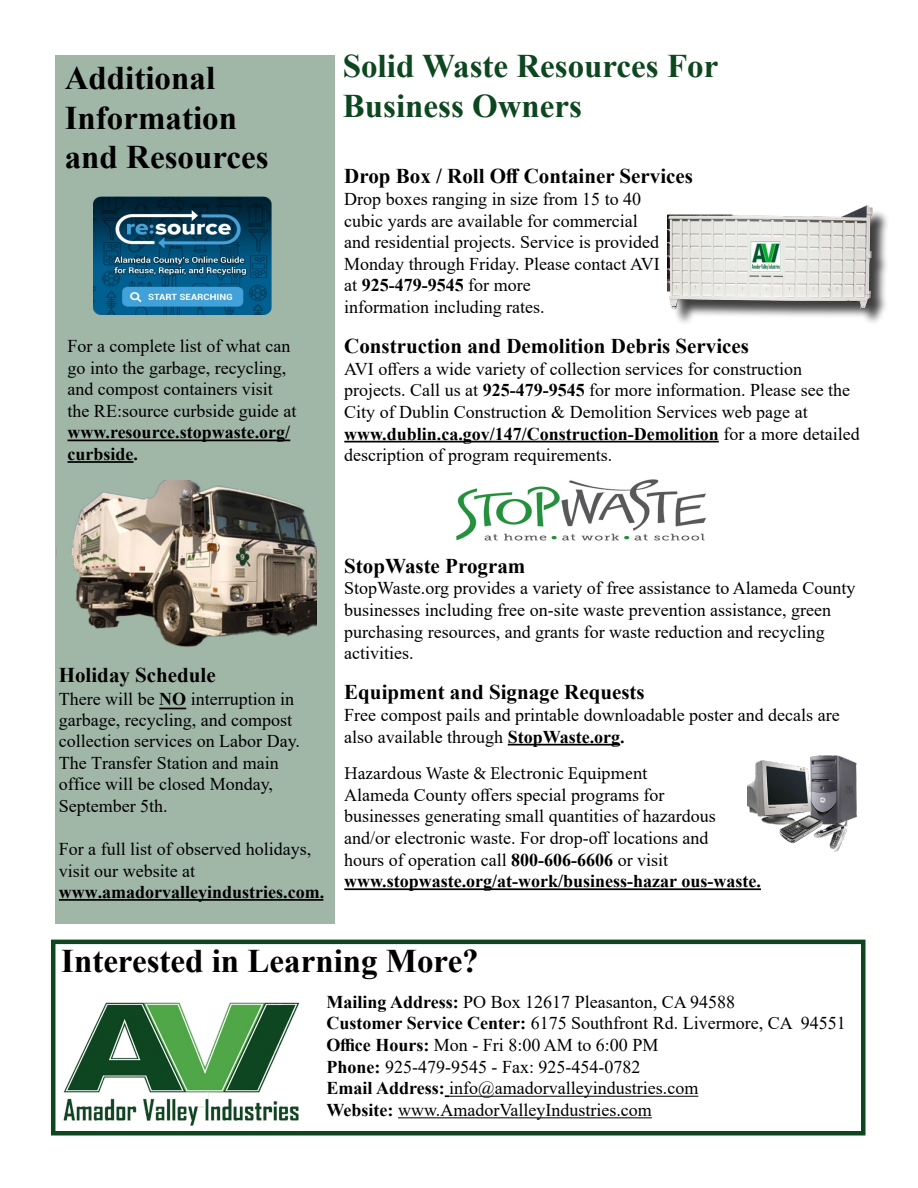
<style>
.page{position:relative;width:918px;height:1188px;background:#fff}
.page>*{position:absolute;margin:0;border:0;box-sizing:border-box;transform-origin:0 0}
.Headline_2{font:700 33px/39.6px "Times New Roman";color:#000}
.Headline_2-2{font:700 33px "Times New Roman";color:#0c471f}
.headline_3{font:700 21px "Times New Roman";color:#000}
.Paragraph{font:700 21px "Times New Roman";color:#000}
.Paragraph-2{font:18px/21.6px "Times New Roman";color:#000}
.Paragraph-3{font:700 18px/21.6px "Times New Roman";color:#000}
.t1{font:18px "Minion Pro";letter-spacing:-.005em;color:#000}
.s1{font-weight:700}
</style>
<div class="page">
<div style="left:55px;top:55px;width:280px;height:869px;background:#a0b7a8"></div>
<hr style="left:449px;top:1096px;width:249px;height:1px;background:#000">
<hr style="left:398px;top:1117px;width:254px;height:1px;background:#000">
<div style="left:670px;top:209px;width:219px;height:117px;background:#000;opacity:.75"></div>
<img style="left:668px;top:205px;width:205px;height:106px">
<img style="left:456px;top:479px;width:250px;height:62px">
<img style="left:747px;top:756px;width:110px;height:96px">
<img style="left:93px;top:196px;width:179px;height:119px">
<img style="left:56px;top:480px;width:260px;height:167px">
<div style="left:51px;top:940px;width:815px;height:196px;border:4px solid #0c471f"></div>
<img style="left:63px;top:1002px;width:237px;height:124px">
<hr style="left:344px;top:441px;width:375px;height:1px;background:#000">
<hr style="left:508px;top:744px;width:112px;height:1px;background:#000">
<hr style="left:344px;top:888px;width:417px;height:2px;background:#000">
<hr style="left:68px;top:440px;width:222px;height:1px;background:#000">
<hr style="left:68px;top:461px;width:66px;height:2px;background:#000">
<hr style="left:59px;top:899px;width:264px;height:2px;background:#000">
<svg style="left:159px;top:708px;width:27px;height:1px"></svg>
<h2 class="Headline_2" style="left:65px;top:57px;width:152px">Additional</h2>
<h2 class="Headline_2" style="left:65px;top:97px;width:205px">Information and Resources</h2>
<p class="Paragraph-2" style="left:68px;top:335px;width:230px">For a complete list of what can go into the garbage, recycling, and compost containers visit the RE:source curbside guide at</p>
<p class="Paragraph-3" style="left:68px;top:421px;width:224px">www.resource.stopwaste.org/ curbside.</p>
<h2 class="Headline_2-2" style="left:343px;top:42px;width:377px">Solid Waste Resources For</h2>
<h2 class="Headline_2-2" style="left:343px;top:82px;width:241px">Business Owners</h2>
<h3 class="headline_3" style="left:344px;top:161px;width:350px">Drop Box / Roll Off Container Services</h3>
<p class="Paragraph-2" style="left:344px;top:188px;width:317px">Drop boxes ranging in size from 15 to 40 cubic yards are available for commercial and residential projects. Service is provided Monday through Friday. Please contact AVI at <span class="s1">925-479-9545</span> for more</p>
<p class="Paragraph-2" style="left:344px;top:296px;width:202px">information including rates.</p>
<h3 class="headline_3" style="left:344px;top:331px;width:406px">Construction and Demolition Debris Services</h3>
<p class="Paragraph-2" style="left:344px;top:357px;width:459px">AVI offers a wide variety of collection services for construction</p>
<p class="Paragraph-2" style="left:344px;top:379px;width:507px">projects. Call us at <span class="s1">925-479-9545</span> for more information. Please see the<br>City of Dublin Construction &amp; Demolition Services web page at</p>
<p class="Paragraph-2" style="left:344px;top:422px;width:517px"><span class="s1">www.dublin.ca.gov/147/Construction-Demolition</span> for a more detailed description of program requirements.</p>
<p class="Paragraph" style="left:59px;top:660px;width:158px">Holiday Schedule</p>
<p class="Paragraph-2" style="left:59px;top:687px;width:243px">There will be <span class="s1">NO</span> interruption in garbage, recycling, and compost collection services on Labor Day.<br>The Transfer Station and main office will be closed Monday,<br>September 5th.</p>
<p class="Paragraph-2" style="left:59px;top:838px;width:267px">For a full list of observed holidays, visit our website at <span class="s1">www.amadorvalleyindustries.com.</span></p>
<h3 class="headline_3" style="left:344px;top:551px;width:183px">StopWaste Program</h3>
<p class="Paragraph-2" style="left:344px;top:577px;width:513px">StopWaste.org provides a variety of free assistance to Alameda County businesses including free on-site waste prevention assistance, green purchasing resources, and grants for waste reduction and recycling activities.</p>
<h3 class="headline_3" style="left:344px;top:677px;width:302px">Equipment and Signage Requests</h3>
<p class="Paragraph-2" style="left:344px;top:704px;width:497px">Free compost pails and printable downloadable poster and decals are also available through <span class="s1">StopWaste.org.</span></p>
<p class="t1" style="left:344px;top:761px;width:305px">Hazardous Waste &amp; Electronic Equipment</p>
<p class="Paragraph-2" style="left:344px;top:783px;width:322px">Alameda County offers special programs for</p>
<p class="Paragraph-2" style="left:344px;top:805px;width:373px">businesses generating small quantities of hazardous and/or electronic waste. For drop-off locations and hours of operation call <span class="s1">800-606-6606</span> or visit</p>
<p class="Paragraph-3" style="left:344px;top:870px;width:418px">www.stopwaste.org/at-work/business-hazar ous-waste.</p>
<h2 class="Headline_2" style="left:61px;top:940px;width:419px">Interested in Learning More?</h2>
<p class="Paragraph-2" style="left:327px;top:990px;width:410px"><span class="s1">Mailing Address:</span> PO Box 12617 Pleasanton, CA 94588</p>
<p class="Paragraph-2" style="left:327px;top:1012px;width:521px"><span class="s1">Customer Service Center:</span> 6175 Southfront Rd. Livermore, CA 94551<br><span class="s1">Office Hours:</span> Mon - Fri 8:00 AM to 6:00 PM</p>
<p class="Paragraph-2" style="left:327px;top:1055px;width:315px"><span class="s1">Phone:</span> 925-479-9545 - Fax: 925-454-0782</p>
<p class="Paragraph-2" style="left:327px;top:1077px;width:373px"><span class="s1">Email Address:</span> info@amadorvalleyindustries.com</p>
<p class="Paragraph-2" style="left:327px;top:1098px;width:327px"><span class="s1">Website:</span> www.AmadorValleyIndustries.com</p>
</div>
